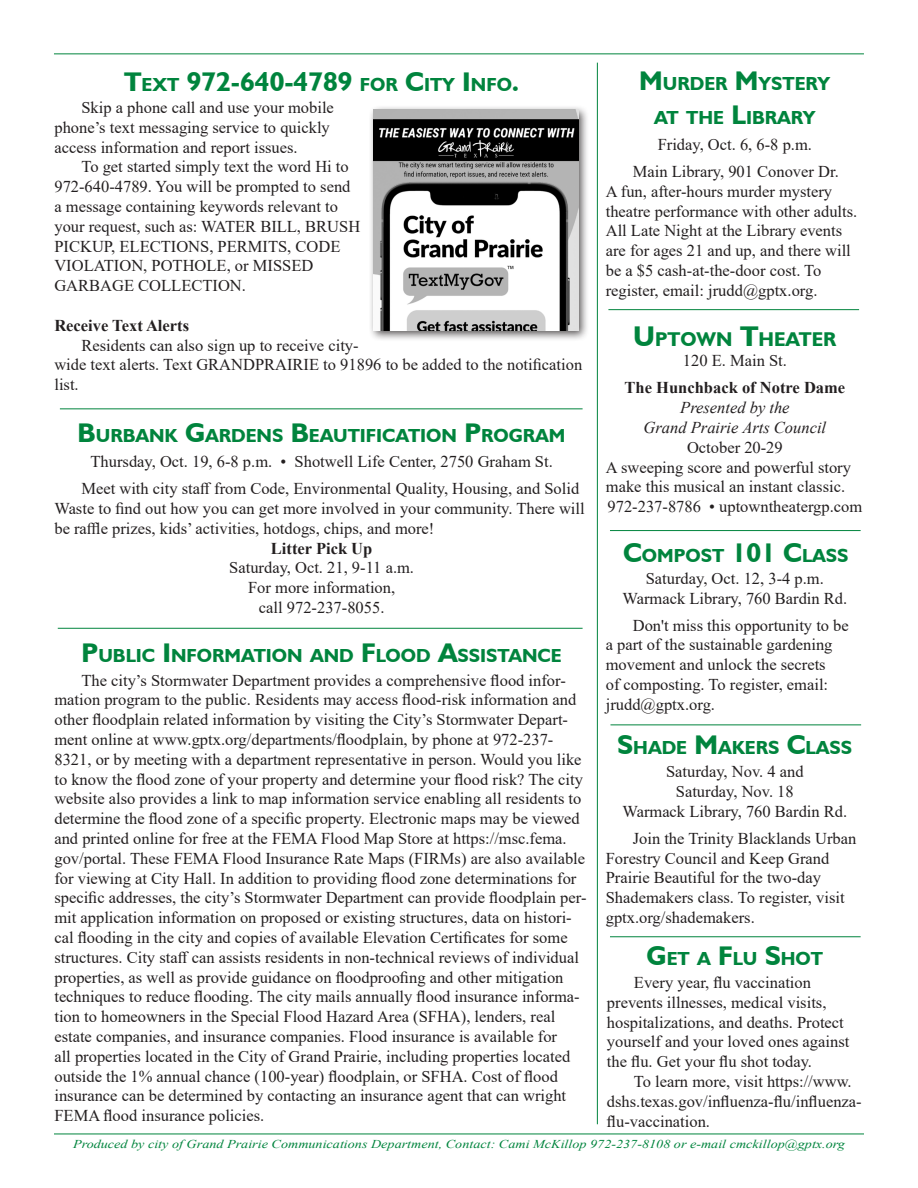
<style>
.page{position:relative;width:918px;height:1188px;background:#fff}
.page>*{position:absolute;margin:0;border:0;box-sizing:border-box;transform-origin:0 0}
.Subhead_2{font:700 27px "Humanist 521 BT";color:#00843d}
.Subhead_2-2{font:700 19.95px "Humanist 521 BT";color:#00843d}
.Subhead_2-3{font:700 18.9px "Humanist 521 BT";color:#00843d}
.t1{font:16.5px/19.8px "Times New Roman";color:#231f20}
.t2{font:700 16.5px "Times New Roman";color:#231f20}
.t3{font:italic 16.5px "Times New Roman";color:#231f20}
.t4{font:italic 12px "Times New Roman";color:#00843d;scale:1.18 1}
.s1{font-size:18.9px}
.s2{font-size:27px}
.s3{font-size:28.5px}
</style>
<div class="page">
<hr style="left:54px;top:1134px;width:810px;height:1px;background:#00843d">
<hr style="left:597px;top:63px;width:1px;height:1061px;background:#00843d">
<hr style="left:54px;top:53px;width:810px;height:1px;background:#00843d">
<hr style="left:58px;top:628px;width:525px;height:1px;background:#00843d">
<hr style="left:610px;top:530px;width:251px;height:1px;background:#00843d">
<hr style="left:610px;top:724px;width:251px;height:1px;background:#00843d">
<hr style="left:610px;top:936px;width:251px;height:1px;background:#00843d">
<div style="left:369px;top:105px;width:221px;height:237px;background:#231f20;opacity:.75"></div>
<img style="left:374px;top:110px;width:204px;height:220px">
<hr style="left:60px;top:408px;width:523px;height:1px;background:#00843d">
<hr style="left:608px;top:309px;width:251px;height:1px;background:#00843d">
<p class="Subhead_2" style="left:124px;top:65px;width:397px">T<span class="s1">EXT</span> 972-640-4789 <span class="s1">FOR</span> C<span class="s1">ITY</span> I <span class="s1">NFO</span>.</p>
<p class="t1" style="left:54px;top:97px;width:281px;text-indent:27px">Skip a phone call and use your mobile phone’s text messaging service to quickly access information and report issues.</p>
<p class="t1" style="left:54px;top:156px;width:307px;text-indent:27px">To get started simply text the word Hi to 972-640-4789. You will be prompted to send a message containing keywords relevant to your request, such as: WATER BILL, BRUSH PICKUP, ELECTIONS, PERMITS, CODE VIOLATION, POTHOLE, or MISSED GARBAGE COLLECTION.</p>
<p class="t2" style="left:54px;top:313px;width:136px">Receive Text Alerts</p>
<p class="t1" style="left:54px;top:335px;width:529px;text-indent:27px">Residents can also sign up to receive city-<br>wide text alerts. Text GRANDPRAIRIE to 91896 to be added to the notification list.</p>
<p class="Subhead_2-3" style="left:78px;top:424px;width:487px"><span class="s2">B</span>URBANK <span class="s2">G</span>ARDENS <span class="s2">B</span>EAUTIFICATION <span class="s2">P</span>ROGRAM</p>
<p class="t1" style="left:91px;top:451px;width:464px">Thursday, Oct. 19, 6-8 p.m. • Shotwell Life Center, 2750 Graham St.</p>
<p class="t1" style="left:54px;top:478px;width:532px;text-indent:27px">Meet with city staff from Code, Environmental Quality, Housing, and Solid<br>Waste to find out how you can get more involved in your community. There will be raffle prizes, kids’ activities, hotdogs, chips, and more!</p>
<p class="t2" style="left:271px;top:536px;width:103px">Litter Pick Up</p>
<p class="t1" style="left:229px;top:557px;width:186px">Saturday, Oct. 21, 9-11 a.m.</p>
<p class="t1" style="left:248px;top:577px;width:149px">For more information,</p>
<p class="t1" style="left:259px;top:597px;width:127px">call 972-237-8055.</p>
<p class="Subhead_2-3" style="left:82px;top:644px;width:482px"><span class="s2">P</span>UBLIC <span class="s2">I</span> NFORMATION AND <span class="s2">F</span>LOOD <span class="s2">A</span>SSISTANCE</p>
<p class="t1" style="left:54px;top:670px;width:534px;text-indent:27px">The city’s Stormwater Department provides a comprehensive flood infor&shy;mation program to the public. Residents may access flood-risk information and other floodplain related information by visiting the City’s Stormwater Depart&shy;ment online at www.gptx.org/departments/floodplain, by phone at 972-237- 8321, or by meeting with a department representative in person. Would you like to know the flood zone of your property and determine your flood risk? The city website also provides a link to map information service enabling all residents to determine the flood zone of a specific property. Electronic maps may be viewed and printed online for free at the FEMA Flood Map Store at https://msc.fema. gov/portal. These FEMA Flood Insurance Rate Maps (FIRMs) are also available for viewing at City Hall. In addition to providing flood zone determinations for specific addresses, the city’s Stormwater Department can provide floodplain per&shy;mit application information on proposed or existing structures, data on histori&shy;cal flooding in the city and copies of available Elevation Certificates for some structures. City staff can assists residents in non-technical reviews of individual properties, as well as provide guidance on floodproofing and other mitigation techniques to reduce flooding. The city mails annually flood insurance informa&shy;tion to homeowners in the Special Flood Hazard Area (SFHA), lenders, real estate companies, and insurance companies. Flood insurance is available for<br>all properties located in the City of Grand Prairie, including properties located outside the 1% annual chance (100-year) floodplain, or SFHA. Cost of flood insurance can be determined by contacting an insurance agent that can wright FEMA flood insurance policies.</p>
<p class="Subhead_2-3" style="left:639px;top:72px;width:192px"><span class="s2">M</span>URDER <span class="s2">M</span>YSTERY</p>
<p class="Subhead_2-3" style="left:654px;top:106px;width:163px">AT THE <span class="s2">L</span>IBRARY</p>
<p class="t1" style="left:658px;top:134px;width:156px">Friday, Oct. 6, 6-8 p.m.</p>
<p class="t1" style="left:633px;top:161px;width:208px">Main Library, 901 Conover Dr.</p>
<p class="t1" style="left:606px;top:181px;width:253px">A fun, after-hours murder mystery theatre performance with other adults.<br>All Late Night at the Library events are for ages 21 and up, and there will be a $5 cash-at-the-door cost. To register, email: jrudd@gptx.org.</p>
<p class="Subhead_2-2" style="left:633px;top:327px;width:205px"><span class="s3">U</span> PTOWN <span class="s3">T</span>HEATER</p>
<p class="t1" style="left:683px;top:351px;width:106px">120 E. Main St.</p>
<p class="t2" style="left:625px;top:376px;width:222px">The Hunchback of Notre Dame</p>
<p class="t3" style="left:680px;top:396px;width:111px">Presented by the</p>
<p class="t3" style="left:644px;top:416px;width:184px">Grand Prairie Arts Council</p>
<p class="t1" style="left:687px;top:437px;width:97px">October 20-29</p>
<p class="t1" style="left:606px;top:457px;width:247px">A sweeping score and powerful story make this musical an instant classic.</p>
<p class="t1" style="left:608px;top:496px;width:256px">972-237-8786 • uptowntheatergp.com</p>
<p class="Subhead_2-3" style="left:623px;top:544px;width:227px"><span class="s2">C</span>OMPOST <span class="s2">101 C</span>LASS</p>
<p class="t1" style="left:646px;top:568px;width:180px">Saturday, Oct. 12, 3-4 p.m.</p>
<p class="t1" style="left:622px;top:588px;width:226px">Warmack Library, 760 Bardin Rd.</p>
<p class="t1" style="left:606px;top:615px;width:245px;text-indent:27px">Don't miss this opportunity to be a part of the sustainable gardening movement and unlock the secrets<br>of composting. To register, email: jrudd@gptx.org.</p>
<p class="Subhead_2-3" style="left:617px;top:736px;width:236px"><span class="s2">S</span>HADE <span class="s2">M</span>AKERS <span class="s2">C</span>LASS</p>
<p class="t1" style="left:666px;top:761px;width:139px">Saturday, Nov. 4 and</p>
<p class="t1" style="left:676px;top:781px;width:119px">Saturday, Nov. 18</p>
<p class="t1" style="left:622px;top:801px;width:226px">Warmack Library, 760 Bardin Rd.</p>
<p class="t1" style="left:606px;top:828px;width:252px;text-indent:27px">Join the Trinity Blacklands Urban<br>Forestry Council and Keep Grand<br>Prairie Beautiful for the two-day<br>Shademakers class. To register, visit gptx.org/shademakers.</p>
<p class="Subhead_2-3" style="left:647px;top:947px;width:178px"><span class="s2">G</span>ET A <span class="s2">F</span>LU <span class="s2">S</span>HOT</p>
<p class="t1" style="left:607px;top:972px;width:244px;text-indent:27px">Every year, flu vaccination prevents illnesses, medical visits, hospitalizations, and deaths. Protect yourself and your loved ones against the flu. Get your flu shot today.</p>
<p class="t1" style="left:607px;top:1071px;width:256px;text-indent:27px">To learn more, visit https://www. dshs.texas.gov/influenza-flu/influenza&shy;flu-vaccination.</p>
<p class="t4" style="left:73px;top:1136px;width:656px">Produced by city of Grand Prairie Communications Department, Contact: Cami McKillop 972-237-8108 or e-mail cmckillop@gptx.org</p>
</div>
